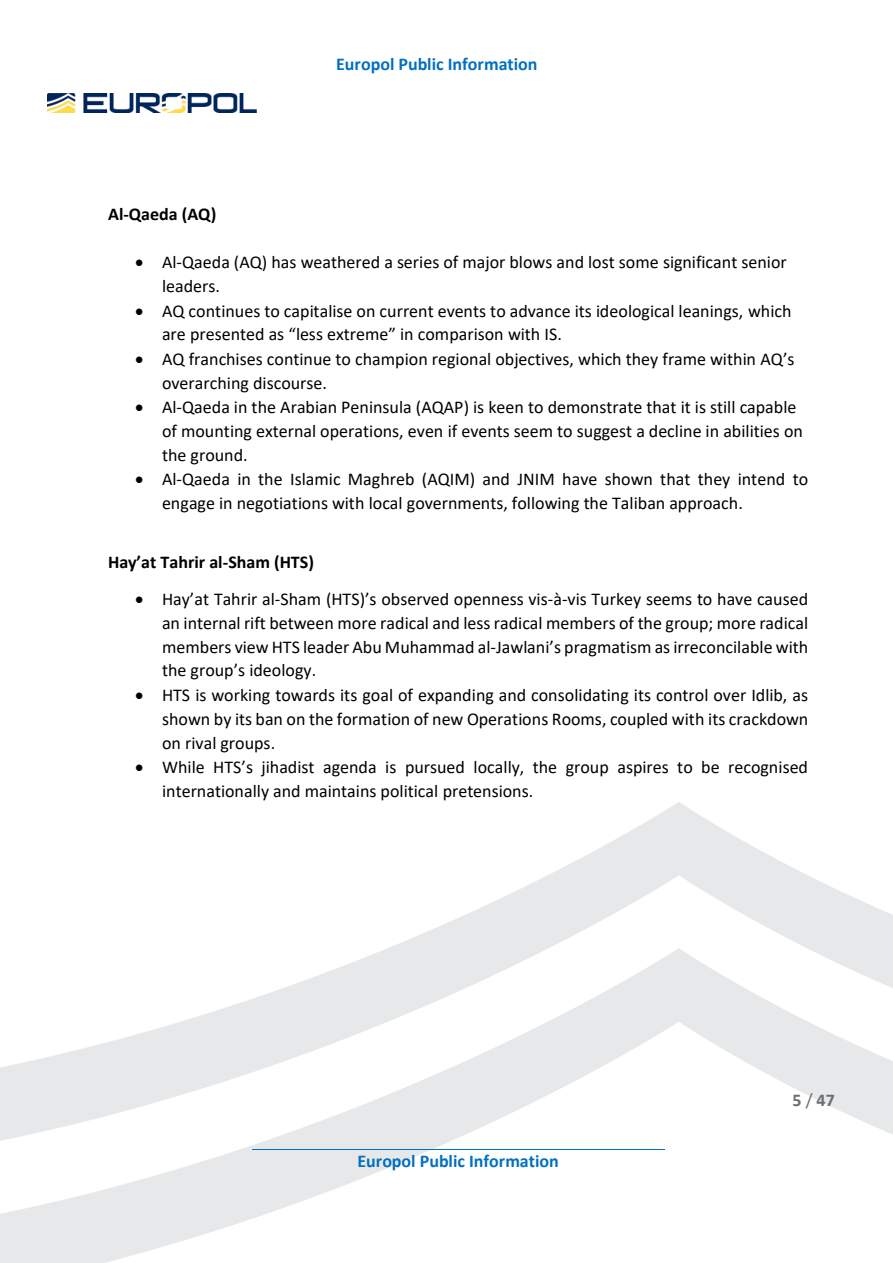
<style>
.page{position:relative;width:893px;height:1263px;background:#fff}
.page>*{position:absolute;margin:0;border:0;box-sizing:border-box;transform-origin:0 0}
.t1{font:18px/23.7px "Calibri";color:#000}
.t2{font:700 18px "Calibri";color:#0070c0}
.t3{font:700 18px "Calibri";color:#000}
.t4{font:700 18px "Calibri";color:#6d6e70}
.s1{font-weight:400}
</style>
<div class="page">
<img style="left:1px;top:802px;width:892px;height:461px">
<hr style="left:252px;top:1149px;width:412px;height:1px;background:#0070c0">
<img style="left:47px;top:93px;width:210px;height:20px">
<p class="t2" style="left:336px;top:57px;width:203px">Europol Public Information</p>
<p class="t3" style="left:108px;top:206px;width:110px">Al-Qaeda (AQ)</p>
<p class="t1" style="left:162px;top:252px;width:626px;text-indent:-27px">• Al-Qaeda (AQ) has weathered a series of major blows and lost some significant senior leaders.</p>
<p class="t1" style="left:162px;top:300px;width:631px;text-indent:-27px">• AQ continues to capitalise on current events to advance its ideological leanings, which are presented as “less extreme” in comparison with IS.</p>
<p class="t1" style="left:162px;top:349px;width:634px;text-indent:-27px">• AQ franchises continue to champion regional objectives, which they frame within AQ’s overarching discourse.</p>
<p class="t1" style="left:162px;top:397px;width:642px;text-indent:-27px">• Al-Qaeda in the Arabian Peninsula (AQAP) is keen to demonstrate that it is still capable of mounting external operations, even if events seem to suggest a decline in abilities on the ground.</p>
<p class="t1" style="left:162px;top:469px;width:648px;text-indent:-27px">• Al-Qaeda in the Islamic Maghreb (AQIM) and JNIM have shown that they intend to engage in negotiations with local governments, following the Taliban approach.</p>
<p class="t3" style="left:108px;top:555px;width:207px">Hay’at Tahrir al-Sham (HTS)</p>
<p class="t1" style="left:162px;top:589px;width:648px;text-align:justify;text-indent:-27px">• Hay’at Tahrir al-Sham (HTS)’s observed openness vis-à-vis Turkey seems to have caused an internal rift between more radical and less radical members of the group; more radical members view HTS leader Abu Muhammad al-Jawlani’s pragmatism as irreconcilable with the group’s ideology.</p>
<p class="t1" style="left:162px;top:685px;width:648px;text-align:justify;text-indent:-27px">• HTS is working towards its goal of expanding and consolidating its control over Idlib, as shown by its ban on the formation of new Operations Rooms, coupled with its crackdown on rival groups.</p>
<p class="t1" style="left:162px;top:757px;width:647px;text-indent:-27px">• While HTS’s jihadist agenda is pursued locally, the group aspires to be recognised internationally and maintains political pretensions.</p>
<p class="t2" style="left:357px;top:1153px;width:203px">Europol Public Information</p>
<p class="t4" style="left:793px;top:1092px;width:44px">5<span class="s1">/</span> 47</p>
</div>
